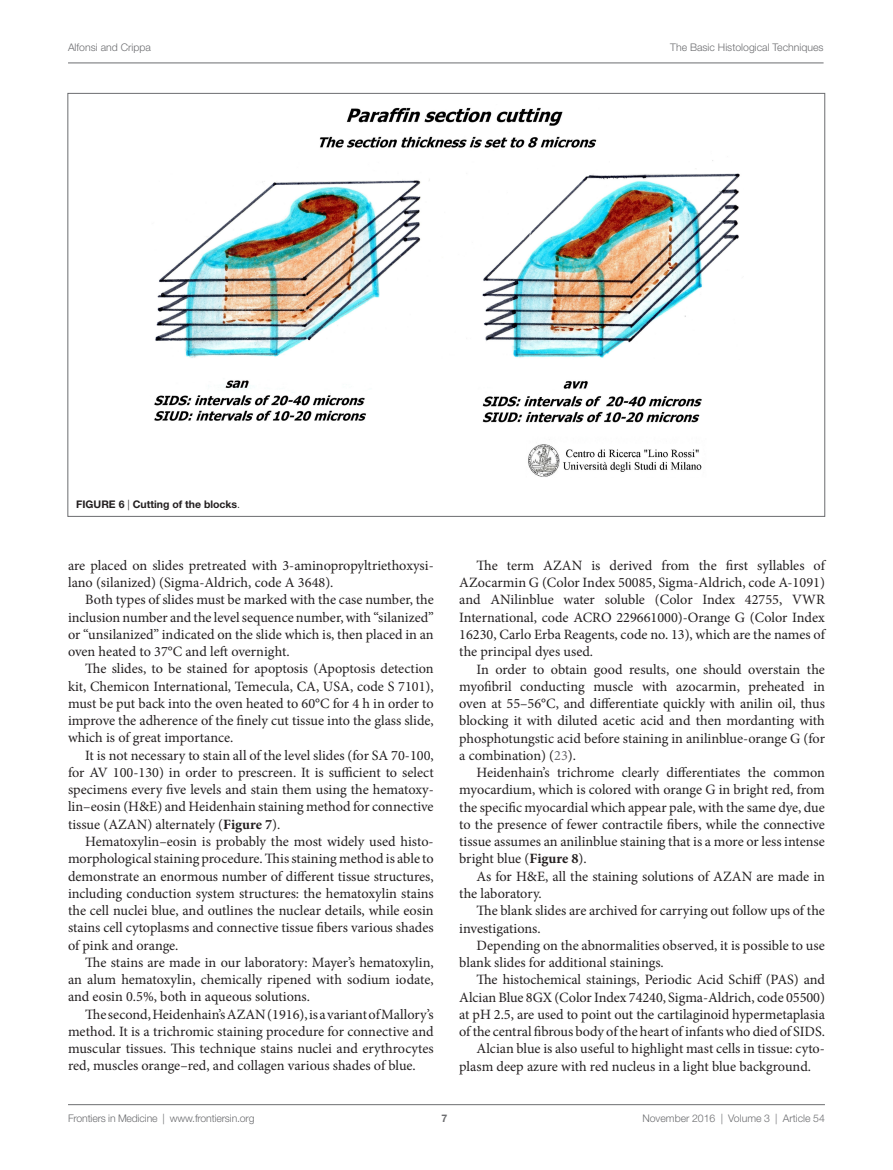
<style>
.page{position:relative;width:893px;height:1170px;background:#fff}
.page>*{position:absolute;margin:0;border:0;box-sizing:border-box;transform-origin:0 0}
.t1{font:14.25px/17.2px "Minion Pro";letter-spacing:-.005em;color:#231f20;text-align:justify}
.t2{font:300 10.5px "Helvetica Neue LT Std";color:#6c6d70}
.t3{font:700 10.5px "Helvetica Neue LT Std";color:#231f20}
.t4{font:700 10.5px "Helvetica Neue LT Std";color:#6c6d70}
.s1{font-weight:300}
.s2{font-weight:700}
.s3{color:#6c6d70}
</style>
<div class="page">
<img style="left:154px;top:107px;width:586px;height:370px">
<hr style="left:68px;top:1104px;width:757px;height:1px;background:#6c6d70">
<hr style="left:68px;top:63px;width:755px;height:1px;background:#6c6d70">
<p class="t2" style="left:68px;top:41px;width:84px">Alfonsi and Crippa</p>
<p class="t2" style="left:670px;top:41px;width:155px">The Basic Histological Techniques</p>
<p class="t3" style="left:76px;top:497px;width:165px">FIGURE 6 <span class="s1">|</span> Cutting of the blocks<span class="s1">.</span></p>
<p class="t1" style="left:68px;top:556px;width:367px">are placed on slides pretreated with 3-aminopropyltriethoxysi&shy;lano (silanized) (Sigma-Aldrich, code A 3648).</p>
<p class="t1" style="left:68px;top:591px;width:367px;text-indent:17px">Both types of slides must be marked with the case number, the inclusion number and the level sequence number, with “silanized” or “unsilanized” indicated on the slide which is, then placed in an oven heated to 37°C and left overnight.</p>
<p class="t1" style="left:68px;top:660px;width:367px;text-indent:17px">The slides, to be stained for apoptosis (Apoptosis detection kit, Chemicon International, Temecula, CA, USA, code S 7101), must be put back into the oven heated to 60°C for 4 h in order to improve the adherence of the finely cut tissue into the glass slide, which is of great importance.</p>
<p class="t1" style="left:68px;top:746px;width:367px;text-indent:17px">It is not necessary to stain all of the level slides (for SA 70-100, for AV 100-130) in order to prescreen. It is sufficient to select specimens every five levels and stain them using the hematoxy&shy;lin–eosin (H&amp;E) and Heidenhain staining method for connective tissue (AZAN) alternately (<span class="s2">Figure 7</span>).</p>
<p class="t1" style="left:68px;top:832px;width:367px;text-indent:17px">Hematoxylin–eosin is probably the most widely used histo&shy;morphological staining procedure. This staining method is able to demonstrate an enormous number of different tissue structures, including conduction system structures: the hematoxylin stains the cell nuclei blue, and outlines the nuclear details, while eosin stains cell cytoplasms and connective tissue fibers various shades of pink and orange.</p>
<p class="t1" style="left:68px;top:953px;width:367px;text-indent:17px">The stains are made in our laboratory: Mayer’s hematoxylin, an alum hematoxylin, chemically ripened with sodium iodate, and eosin 0.5%, both in aqueous solutions.</p>
<p class="t1" style="left:68px;top:1005px;width:367px;text-indent:17px">The second, Heidenhain’s AZAN (1916), is a variant of Mallory’s method. It is a trichromic staining procedure for connective and muscular tissues. This technique stains nuclei and erythrocytes red, muscles orange–red, and collagen various shades of blue.</p>
<p class="t1" style="left:459px;top:556px;width:367px;text-indent:17px">The term AZAN is derived from the first syllables of AZocarmin G (Color Index 50085, Sigma-Aldrich, code A-1091) and ANilinblue water soluble (Color Index 42755, VWR International, code ACRO 229661000)-Orange G (Color Index 16230, Carlo Erba Reagents, code no. 13), which are the names of the principal dyes used.</p>
<p class="t1" style="left:459px;top:660px;width:367px;text-indent:17px">In order to obtain good results, one should overstain the myofibril conducting muscle with azocarmin, preheated in oven at 55–56°C, and differentiate quickly with anilin oil, thus blocking it with diluted acetic acid and then mordanting with phosphotungstic acid before staining in anilinblue-orange G (for a combination) (<span class="s3">23</span>).</p>
<p class="t1" style="left:459px;top:764px;width:367px;text-indent:17px">Heidenhain’s trichrome clearly differentiates the common myocardium, which is colored with orange G in bright red, from the specific myocardial which appear pale, with the same dye, due to the presence of fewer contractile fibers, while the connective tissue assumes an anilinblue staining that is a more or less intense bright blue (<span class="s2">Figure 8</span>).</p>
<p class="t1" style="left:459px;top:867px;width:367px;text-indent:17px">As for H&amp;E, all the staining solutions of AZAN are made in the laboratory.</p>
<p class="t1" style="left:459px;top:902px;width:367px;text-indent:17px">The blank slides are archived for carrying out follow ups of the investigations.</p>
<p class="t1" style="left:459px;top:936px;width:367px;text-indent:17px">Depending on the abnormalities observed, it is possible to use blank slides for additional stainings.</p>
<p class="t1" style="left:476px;top:971px;width:350px">The histochemical stainings, Periodic Acid Schiff (PAS) and</p>
<p class="t1" style="left:459px;top:988px;width:367px">Alcian Blue 8GX (Color Index 74240, Sigma-Aldrich, code 05500)</p>
<p class="t1" style="left:459px;top:1005px;width:367px">at pH 2.5, are used to point out the cartilaginoid hypermetaplasia</p>
<p class="t1" style="left:459px;top:1022px;width:367px">of the central fibrous body of the heart of infants who died of SIDS.</p>
<p class="t1" style="left:476px;top:1040px;width:350px">Alcian blue is also useful to highlight mast cells in tissue: cyto-</p>
<p class="t1" style="left:459px;top:1057px;width:353px">plasm deep azure with red nucleus in a light blue background.</p>
<p class="t2" style="left:68px;top:1111px;width:188px">Frontiers in Medicine | www.frontiersin.org</p>
<p class="t2" style="left:642px;top:1111px;width:184px">November 2016 | Volume 3 | Article 54</p>
<p class="t4" style="left:441px;top:1111px;width:7px">7</p>
</div>
